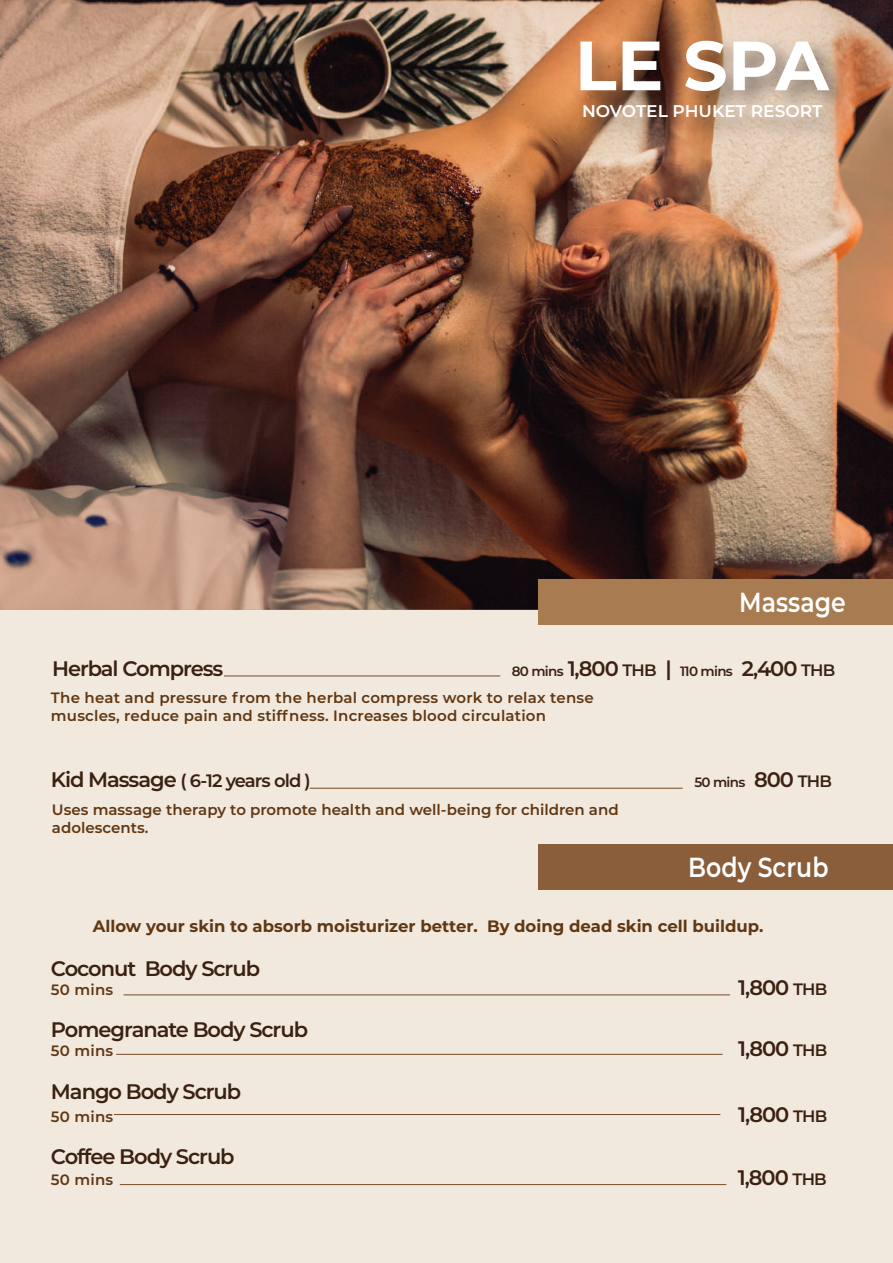
<style>
.page{position:relative;width:893px;height:1263px;background:#fff}
.page>*{position:absolute;margin:0;border:0;box-sizing:border-box;transform-origin:0 0}
.t1{font:100 69.6px "Montserrat";color:#fff}
.t2{font:600 27.6px "Montserrat";color:#fff;scale:.86 1}
.t3{font:600 21px "Montserrat";letter-spacing:-.05em;color:#3a2111}
.t4{font:600 18px "Montserrat";letter-spacing:-.05em;color:#3a2111}
.t5{font:100 16.95px "Montserrat";color:#fff}
.t6{font:700 16.5px "Montserrat";color:#603711}
.t7{font:600 15px/18px "Montserrat";letter-spacing:.015em;color:#603711}
.t8{font:600 13.5px "Montserrat";letter-spacing:-.05em;color:#3a2111}
.s1{font-size:21px}
.s2{font-size:16.5px}
</style>
<div class="page">
<img style="left:0;top:0;width:893px;height:609px">
<div style="left:0;top:609px;width:893px;height:654px;background:#f1e8de"></div>
<img style="left:562px;top:19px;width:301px;height:135px">
<hr style="left:310px;top:788px;width:373px;height:1px;background:#744c27">
<hr style="left:224px;top:675px;width:276px;height:1px;background:#744c27">
<div style="left:539px;top:580px;width:354px;height:45px;background:#a97b50"></div>
<div style="left:539px;top:844px;width:354px;height:45px;background:#8a5d3b"></div>
<hr style="left:114px;top:1114px;width:606px;height:1px;background:#744c27">
<hr style="left:116px;top:1054px;width:607px;height:1px;background:#744c27">
<hr style="left:123px;top:994px;width:607px;height:1px;background:#744c27">
<hr style="left:120px;top:1184px;width:606px;height:1px;background:#744c27">
<h1 class="t1" style="left:575px;top:19px;width:256px">LE SPA</h1>
<p class="t5" style="left:582px;top:100px;width:242px">NOVOTEL PHUKET RESORT</p>
<h2 class="t2" style="left:739px;top:583px;width:125px">Massage</h2>
<h3 class="t3" style="left:52px;top:654px;width:173px">Herbal Compress</h3>
<p class="t8" style="left:512px;top:662px;width:325px">80 mins <span class="s1">1,800</span> <span class="s2">THB</span> <span class="s1">|</span> 110 mins <span class="s1">2,400</span> <span class="s2">THB</span></p>
<p class="t7" style="left:51px;top:688px;width:544px">The heat and pressure from the herbal compress work to relax tense muscles, reduce pain and stiffness. Increases blood circulation</p>
<p class="t4" style="left:51px;top:768px;width:261px"><span class="s1">Kid Massage</span> ( 6-12 years old )</p>
<p class="t8" style="left:694px;top:773px;width:139px">50 mins <span class="s1">800</span> <span class="s2">THB</span></p>
<p class="t7" style="left:52px;top:799px;width:568px">Uses massage therapy to promote health and well-being for children and adolescents.</p>
<h2 class="t2" style="left:688px;top:847px;width:165px">Body Scrub</h2>
<p class="t6" style="left:93px;top:914px;width:672px">Allow your skin to absorb moisturizer better. By doing dead skin cell buildup.</p>
<h3 class="t3" style="left:51px;top:954px;width:211px">Coconut Body Scrub</h3>
<p class="t7" style="left:51px;top:980px;width:64px">50 mins</p>
<h3 class="t3" style="left:738px;top:972px;width:91px">1,800 <span class="s2">THB</span></h3>
<h3 class="t3" style="left:51px;top:1015px;width:259px">Pomegranate Body Scrub</h3>
<p class="t7" style="left:51px;top:1041px;width:64px">50 mins</p>
<h3 class="t3" style="left:738px;top:1033px;width:91px">1,800 <span class="s2">THB</span></h3>
<h3 class="t3" style="left:51px;top:1076px;width:192px">Mango Body Scrub</h3>
<p class="t7" style="left:51px;top:1107px;width:64px">50 mins</p>
<h3 class="t3" style="left:738px;top:1100px;width:91px">1,800 <span class="s2">THB</span></h3>
<h3 class="t3" style="left:51px;top:1142px;width:185px">Coffee Body Scrub</h3>
<p class="t7" style="left:51px;top:1169px;width:64px">50 mins</p>
<h3 class="t3" style="left:738px;top:1162px;width:91px">1,800 <span class="s2">THB</span></h3>
</div>
